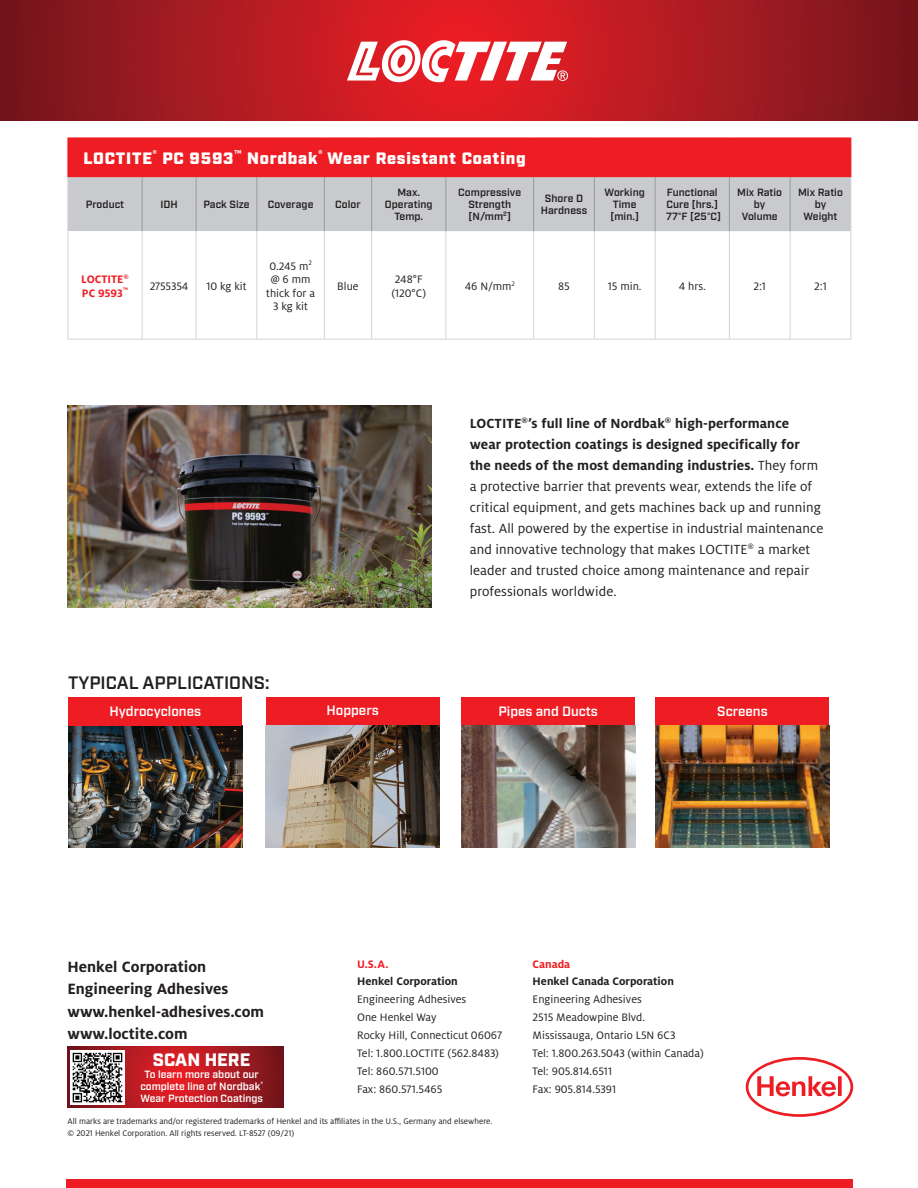
<style>
.page{position:relative;width:918px;height:1188px;background:#fff}
.page>*{position:absolute;margin:0;border:0;box-sizing:border-box;transform-origin:0 0}
.Red_SubHead{font:600 18px "Industry";color:#231f20}
.Red_SubHead-2{font:900 18px "Industry";color:#fff}
.t1{font:700 16.5px "Henkel Milo";color:#231f20}
.Table_Header{font:900 16.5px "Industry";letter-spacing:.05em;color:#fff}
.Body_Copy{font:14.7px/21px "Henkel Milo";letter-spacing:.005em;color:#231f20}
.Red_SubHead-3{font:600 13.5px "Industry";color:#fff}
.BackAddress{font:12px "Henkel Milo";color:#231f20}
.Table_Info{font:12px/13.5px "Henkel Milo";color:#231f20;text-align:center}
.BackAddress_header{font:700 12px "Henkel Milo";color:#231f20}
.Table_Product_Names{font:700 12px/13.5px "Henkel Milo";color:#ee1d23}
.BackAddress_header-2{font:700 12px "Henkel Milo";color:#ee1d23}
.Table_Subheads{font:600 10.5px/12px "Industry";letter-spacing:.005em;color:#231f20;text-align:center}
.Red_SubHead-4{font:600 10.5px/12px "Industry";color:#fff;text-align:center}
.t2{font:9px/12px "Henkel Milo";color:#231f20}
.s1{font-weight:700}
</style>
<div class="page">
<svg style="left:68px;top:1047px;width:216px;height:61px;background:#b31e25"></svg>
<svg style="left:746px;top:1057px;width:107px;height:60px"></svg>
<div style="left:66px;top:1179px;width:787px;height:9px;background:#ee1d23"></div>
<div style="left:68px;top:138px;width:783px;height:39px;background:#ee1d23"></div>
<svg style="left:69px;top:177px;width:781px;height:162px"></svg>
<hr style="left:142px;top:231px;width:1px;height:108px;background:#d1d2d4">
<hr style="left:196px;top:231px;width:1px;height:108px;background:#d1d2d4">
<hr style="left:256px;top:231px;width:1px;height:108px;background:#d1d2d4">
<hr style="left:324px;top:231px;width:1px;height:108px;background:#d1d2d4">
<hr style="left:371px;top:231px;width:1px;height:108px;background:#d1d2d4">
<hr style="left:68px;top:339px;width:74px;height:1px;background:#d1d2d4">
<hr style="left:142px;top:339px;width:54px;height:1px;background:#d1d2d4">
<hr style="left:196px;top:339px;width:61px;height:1px;background:#d1d2d4">
<hr style="left:257px;top:339px;width:67px;height:1px;background:#d1d2d4">
<hr style="left:324px;top:339px;width:48px;height:1px;background:#d1d2d4">
<hr style="left:372px;top:339px;width:74px;height:1px;background:#d1d2d4">
<hr style="left:446px;top:339px;width:88px;height:1px;background:#d1d2d4">
<hr style="left:534px;top:339px;width:60px;height:1px;background:#d1d2d4">
<hr style="left:594px;top:339px;width:61px;height:1px;background:#d1d2d4">
<hr style="left:655px;top:339px;width:74px;height:1px;background:#d1d2d4">
<hr style="left:729px;top:339px;width:61px;height:1px;background:#d1d2d4">
<hr style="left:790px;top:339px;width:61px;height:1px;background:#d1d2d4">
<hr style="left:68px;top:231px;width:1px;height:108px;background:#d1d2d4">
<hr style="left:446px;top:231px;width:1px;height:108px;background:#d1d2d4">
<hr style="left:533px;top:231px;width:1px;height:108px;background:#d1d2d4">
<hr style="left:594px;top:231px;width:1px;height:108px;background:#d1d2d4">
<hr style="left:655px;top:231px;width:1px;height:108px;background:#d1d2d4">
<hr style="left:729px;top:231px;width:1px;height:108px;background:#d1d2d4">
<hr style="left:790px;top:231px;width:1px;height:108px;background:#d1d2d4">
<hr style="left:850px;top:231px;width:1px;height:108px;background:#d1d2d4">
<hr style="left:142px;top:177px;width:1px;height:54px;background:#969ba1">
<hr style="left:196px;top:177px;width:1px;height:54px;background:#969ba1">
<hr style="left:256px;top:177px;width:1px;height:54px;background:#969ba1">
<hr style="left:324px;top:177px;width:1px;height:54px;background:#969ba1">
<hr style="left:371px;top:177px;width:1px;height:54px;background:#969ba1">
<hr style="left:446px;top:177px;width:1px;height:54px;background:#969ba1">
<hr style="left:533px;top:177px;width:1px;height:54px;background:#969ba1">
<hr style="left:594px;top:177px;width:1px;height:54px;background:#969ba1">
<hr style="left:655px;top:177px;width:1px;height:54px;background:#969ba1">
<hr style="left:729px;top:177px;width:1px;height:54px;background:#969ba1">
<hr style="left:790px;top:177px;width:1px;height:54px;background:#969ba1">
<hr style="left:68px;top:177px;width:1px;height:54px;background:#d1d2d4">
<hr style="left:850px;top:177px;width:1px;height:54px;background:#d1d2d4">
<img style="left:68px;top:405px;width:364px;height:203px">
<img style="left:68px;top:726px;width:174px;height:121px">
<div style="left:68px;top:697px;width:174px;height:28px;background:#ee1d23"></div>
<div style="left:461px;top:697px;width:174px;height:28px;background:#ee1d23"></div>
<div style="left:656px;top:697px;width:173px;height:28px;background:#ee1d23"></div>
<img style="left:461px;top:726px;width:174px;height:121px">
<img style="left:656px;top:726px;width:173px;height:121px">
<div style="left:266px;top:697px;width:174px;height:28px;background:#ee1d23"></div>
<img style="left:266px;top:726px;width:174px;height:121px">
<svg style="left:0;top:0;width:918px;height:121px;background:#ab1a21"></svg>
<svg style="left:347px;top:40px;width:221px;height:42px"></svg>
<img style="left:71px;top:1050px;width:54px;height:54px">
<p class="Table_Header" style="left:84px;top:148px;width:444px">LOCTITE<sup>®</sup> PC 9593<sup>™</sup> Nordbak<sup>®</sup> Wear Resistant Coating</p>
<p class="Table_Subheads" style="left:86px;top:199px;width:40px">Product</p>
<p class="Table_Subheads" style="left:160px;top:199px;width:19px">IDH</p>
<p class="Table_Subheads" style="left:203px;top:199px;width:48px">Pack Size</p>
<p class="Table_Subheads" style="left:268px;top:199px;width:47px">Coverage</p>
<p class="Table_Subheads" style="left:335px;top:199px;width:27px">Color</p>
<p class="Table_Subheads" style="left:385px;top:187px;width:49px">Max.<br>Operating<br>Temp.</p>
<p class="Table_Subheads" style="left:458px;top:187px;width:64px">Compressive<br>Strength [N/mm<sup>2</sup>]</p>
<p class="Table_Subheads" style="left:541px;top:193px;width:48px">Shore D<br>Hardness</p>
<p class="Table_Subheads" style="left:605px;top:187px;width:42px">Working<br>Time [min.]</p>
<p class="Table_Subheads" style="left:666px;top:187px;width:56px;text-align:left">Functional<br>Cure [hrs.]<br>77°F [25°C]</p>
<p class="Table_Subheads" style="left:737px;top:187px;width:46px">Mix Ratio by<br>Volume</p>
<p class="Table_Subheads" style="left:798px;top:187px;width:46px">Mix Ratio by<br>Weight</p>
<p class="Table_Product_Names" style="left:81px;top:273px;width:49px">LOCTITE<sup>®<br></sup>PC 9593<sup>™</sup></p>
<p class="Table_Info" style="left:150px;top:280px;width:40px">2755354</p>
<p class="Table_Info" style="left:206px;top:280px;width:42px">10 kg kit</p>
<p class="Table_Info" style="left:266px;top:259px;width:50px">0.245 m<sup>2 </sup>@ 6 mm thick for a<br>3 kg kit</p>
<p class="Table_Info" style="left:337px;top:280px;width:23px">Blue</p>
<p class="Table_Info" style="left:391px;top:273px;width:36px;text-align:left">248°F (120°C)</p>
<p class="Table_Info" style="left:465px;top:280px;width:52px">46 N/mm<sup>2</sup></p>
<p class="Table_Info" style="left:558px;top:280px;width:13px">85</p>
<p class="Table_Info" style="left:608px;top:280px;width:35px">15 min.</p>
<p class="Table_Info" style="left:679px;top:280px;width:29px">4 hrs.</p>
<p class="Table_Info" style="left:753px;top:280px;width:14px">2:1</p>
<p class="Table_Info" style="left:814px;top:280px;width:14px">2:1</p>
<p class="Body_Copy" style="left:470px;top:413px;width:355px"><span class="s1">LOCTITE</span><sup>®</sup><span class="s1">’s full line of Nordbak</span><sup>®</sup> <span class="s1">high-performance wear protection coatings is designed specifically for the needs of the most demanding industries.</span> They form a protective barrier that prevents wear, extends the life of critical equipment, and gets machines back up and running fast. All powered by the expertise in industrial maintenance and innovative technology that makes LOCTITE<sup>®</sup> a market leader and trusted choice among maintenance and repair professionals worldwide.</p>
<p class="Red_SubHead" style="left:68px;top:672px;width:203px">TYPICAL APPLICATIONS:</p>
<p class="Red_SubHead-3" style="left:109px;top:703px;width:93px">Hydrocyclones</p>
<p class="Red_SubHead-3" style="left:326px;top:702px;width:54px">Hoppers</p>
<p class="Red_SubHead-3" style="left:498px;top:703px;width:101px">Pipes and Ducts</p>
<p class="Red_SubHead-3" style="left:717px;top:703px;width:52px">Screens</p>
<p class="t1" style="left:68px;top:957px;width:140px">Henkel Corporation</p>
<p class="t1" style="left:68px;top:980px;width:162px">Engineering Adhesives</p>
<p class="t1" style="left:68px;top:1002px;width:198px">www.henkel-adhesives.com</p>
<p class="t1" style="left:68px;top:1025px;width:122px">www.loctite.com</p>
<p class="Red_SubHead-2" style="left:153px;top:1049px;width:99px">SCAN HERE</p>
<p class="Red_SubHead-4" style="left:140px;top:1069px;width:124px">To learn more about our complete line of Nordbak<sup>®<br></sup>Wear Protection Coatings</p>
<p class="BackAddress_header-2" style="left:357px;top:957px;width:33px">U.S.A.</p>
<p class="BackAddress_header" style="left:357px;top:974px;width:102px">Henkel Corporation</p>
<p class="BackAddress" style="left:357px;top:992px;width:111px">Engineering Adhesives</p>
<p class="BackAddress" style="left:357px;top:1010px;width:81px">One Henkel Way</p>
<p class="BackAddress" style="left:357px;top:1028px;width:147px">Rocky Hill, Connecticut 06067</p>
<p class="BackAddress" style="left:357px;top:1046px;width:143px">Tel: 1.800.LOCTITE (562.8483)</p>
<p class="BackAddress" style="left:357px;top:1064px;width:83px">Tel: 860.571.5100</p>
<p class="BackAddress" style="left:357px;top:1082px;width:87px">Fax: 860.571.5465</p>
<p class="t2" style="left:68px;top:1116px;width:427px">All marks are trademarks and/or registered trademarks of Henkel and its affiliates in the U.S., Germany and elsewhere. © 2021 Henkel Corporation. All rights reserved. LT-8527 (09/21)</p>
<p class="BackAddress_header-2" style="left:533px;top:957px;width:39px">Canada</p>
<p class="BackAddress_header" style="left:533px;top:974px;width:143px">Henkel Canada Corporation</p>
<p class="BackAddress" style="left:533px;top:992px;width:111px">Engineering Adhesives</p>
<p class="BackAddress" style="left:533px;top:1010px;width:114px">2515 Meadowpine Blvd.</p>
<p class="BackAddress" style="left:533px;top:1028px;width:144px">Mississauga, Ontario L5N 6C3</p>
<p class="BackAddress" style="left:533px;top:1046px;width:173px">Tel: 1.800.263.5043 (within Canada)</p>
<p class="BackAddress" style="left:533px;top:1064px;width:81px">Tel: 905.814.6511</p>
<p class="BackAddress" style="left:533px;top:1082px;width:85px">Fax: 905.814.5391</p>
</div>
